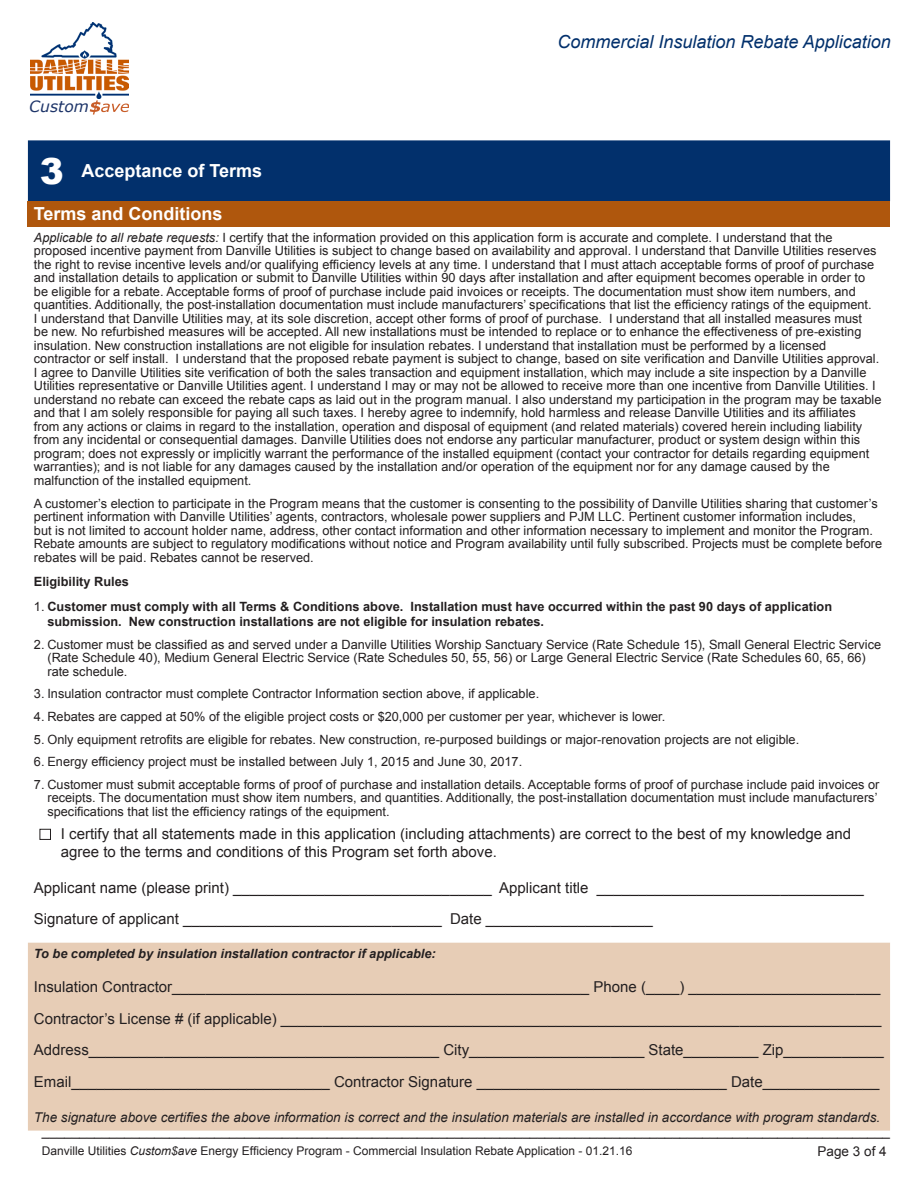
<style>
.page{position:relative;width:918px;height:1188px;background:#fff}
.page>*{position:absolute;margin:0;border:0;box-sizing:border-box;transform-origin:0 0}
.t1{font:900 36px "Arial";color:#fff}
.t2{font:italic 18px "Arial";color:#02306c}
.Body_text{font:700 18px "Arial";color:#fff}
.t3{font:italic 15.45px "Verdana";letter-spacing:.005em;color:#1e3569}
.t4{font:15px/18px "Arial";color:#231f20}
.t5{font:italic 13.5px "Arial";color:#231f20}
.t6{font:13.5px "Arial";color:#231f20}
.t7{font:12.75px/13.5px "Arial";color:#231f20}
.t8{font:700 12.75px/15.3px "Arial";color:#231f20}
.t9{font:italic 700 12.75px "Arial";color:#231f20}
.t10{font:12px "Arial";color:#231f20}
.s1{font-style:italic}
.s2{font-weight:400}
</style>
<div class="page">
<svg style="left:90px;top:100px;width:39px;height:15px"></svg>
<img style="left:30px;top:22px;width:99px;height:76px">
<div style="left:28px;top:140px;width:862px;height:61px;background:#02306c"></div>
<div style="left:28px;top:201px;width:862px;height:26px;background:#af570d"></div>
<div style="left:28px;top:943px;width:862px;height:188px;background:#e7cdb6"></div>
<div style="left:40px;top:829px;width:11px;height:11px;border:1px solid #231f20"></div>
<p class="t3" style="left:29px;top:96px;width:61px">Custom</p>
<h2 class="t2" style="left:557px;top:30px;width:335px">Commercial Insulation Rebate Application</h2>
<p class="t1" style="left:40px;top:145px;width:26px">3</p>
<p class="Body_text" style="left:82px;top:159px;width:182px">Acceptance of Terms</p>
<p class="Body_text" style="left:34px;top:202px;width:190px">Terms and Conditions</p>
<p class="t7" style="left:34px;top:231px;width:849px"><span class="s1">Applicable to all rebate requests:</span> I certify that the information provided on this application form is accurate and complete. I understand that the proposed incentive payment from Danville Utilities is subject to change based on availability and approval. I understand that Danville Utilities reserves the right to revise incentive levels and/or qualifying efficiency levels at any time. I understand that I must attach acceptable forms of proof of purchase and installation details to application or submit to Danville Utilities within 90 days after installation and after equipment becomes operable in order to be eligible for a rebate. Acceptable forms of proof of purchase include paid invoices or receipts. The documentation must show item numbers, and quantities. Additionally, the post-installation documentation must include manufacturers’ specifications that list the efficiency ratings of the equipment.<br>I understand that Danville Utilities may, at its sole discretion, accept other forms of proof of purchase. I understand that all installed measures must<br>be new. No refurbished measures will be accepted. All new installations must be intended to replace or to enhance the effectiveness of pre-existing insulation. New construction installations are not eligible for insulation rebates. I understand that installation must be performed by a licensed contractor or self install. I understand that the proposed rebate payment is subject to change, based on site verification and Danville Utilities approval.<br>I agree to Danville Utilities site verification of both the sales transaction and equipment installation, which may include a site inspection by a Danville Utilities representative or Danville Utilities agent. I understand I may or may not be allowed to receive more than one incentive from Danville Utilities. I understand no rebate can exceed the rebate caps as laid out in the program manual. I also understand my participation in the program may be taxable and that I am solely responsible for paying all such taxes. I hereby agree to indemnify, hold harmless and release Danville Utilities and its affiliates from any actions or claims in regard to the installation, operation and disposal of equipment (and related materials) covered herein including liability from any incidental or consequential damages. Danville Utilities does not endorse any particular manufacturer, product or system design within this program; does not expressly or implicitly warrant the performance of the installed equipment (contact your contractor for details regarding equipment warranties); and is not liable for any damages caused by the installation and/or operation of the equipment nor for any damage caused by the malfunction of the installed equipment.</p>
<p class="t7" style="left:34px;top:497px;width:850px">A customer’s election to participate in the Program means that the customer is consenting to the possibility of Danville Utilities sharing that customer’s pertinent information with Danville Utilities’ agents, contractors, wholesale power suppliers and PJM LLC. Pertinent customer information includes,<br>but is not limited to account holder name, address, other contact information and other information necessary to implement and monitor the Program.<br>Rebate amounts are subject to regulatory modifications without notice and Program availability until fully subscribed. Projects must be complete before rebates will be paid. Rebates cannot be reserved.</p>
<p class="t8" style="left:34px;top:574px;width:96px">Eligibility Rules</p>
<p class="t8" style="left:47px;top:599px;width:786px;text-indent:-14px"><span class="s2">1.</span> Customer must comply with all Terms &amp; Conditions above. Installation must have occurred within the past 90 days of application submission. New construction installations are not eligible for insulation rebates.</p>
<p class="t7" style="left:47px;top:638px;width:835px;text-indent:-14px">2. Customer must be classified as and served under a Danville Utilities Worship Sanctuary Service (Rate Schedule 15), Small General Electric Service (Rate Schedule 40), Medium General Electric Service (Rate Schedules 50, 55, 56) or Large General Electric Service (Rate Schedules 60, 65, 66) rate schedule.</p>
<p class="t7" style="left:34px;top:687px;width:507px">3. Insulation contractor must complete Contractor Information section above, if applicable.</p>
<p class="t7" style="left:34px;top:710px;width:633px">4. Rebates are capped at 50% of the eligible project costs or $20,000 per customer per year, whichever is lower.</p>
<p class="t7" style="left:34px;top:733px;width:767px">5. Only equipment retrofits are eligible for rebates. New construction, re-purposed buildings or major-renovation projects are not eligible.</p>
<p class="t7" style="left:34px;top:755px;width:490px">6. Energy efficiency project must be installed between July 1, 2015 and June 30, 2017.</p>
<p class="t7" style="left:47px;top:778px;width:833px;text-indent:-14px">7. Customer must submit acceptable forms of proof of purchase and installation details. Acceptable forms of proof of purchase include paid invoices or receipts. The documentation must show item numbers, and quantities. Additionally, the post-installation documentation must include manufacturers’ specifications that list the efficiency ratings of the equipment.</p>
<p class="t4" style="left:61px;top:825px;width:792px">I certify that all statements made in this application (including attachments) are correct to the best of my knowledge and agree to the terms and conditions of this Program set forth above.</p>
<p class="t4" style="left:34px;top:879px;width:831px">Applicant name (please print) _______________________________ Applicant title ________________________________</p>
<p class="t4" style="left:34px;top:910px;width:620px">Signature of applicant _______________________________ Date ____________________</p>
<p class="t9" style="left:34px;top:945px;width:403px">To be completed by insulation installation contractor if applicable:</p>
<p class="t4" style="left:34px;top:978px;width:848px">Insulation Contractor__________________________________________________ Phone (____) _______________________</p>
<p class="t4" style="left:34px;top:1010px;width:849px">Contractor’s License # (if applicable) ________________________________________________________________________</p>
<p class="t4" style="left:34px;top:1041px;width:851px">Address__________________________________________ City_____________________ State_________ Zip____________</p>
<p class="t4" style="left:34px;top:1073px;width:847px">Email_______________________________ Contractor Signature ______________________________ Date______________</p>
<p class="t5" style="left:34px;top:1109px;width:848px">The signature above certifies the above information is correct and the insulation materials are installed in accordance with program standards.</p>
<p class="t6" style="left:42px;top:1122px;width:850px">_________________________________________________________________________________________________________________</p>
<p class="t10" style="left:42px;top:1143px;width:592px">Danville Utilities <span class="s1">Custom$ave</span> Energy Efficiency Program - Commercial Insulation Rebate Application - 01.21.16</p>
<p class="t6" style="left:818px;top:1142px;width:71px">Page 3 of 4</p>
</div>
